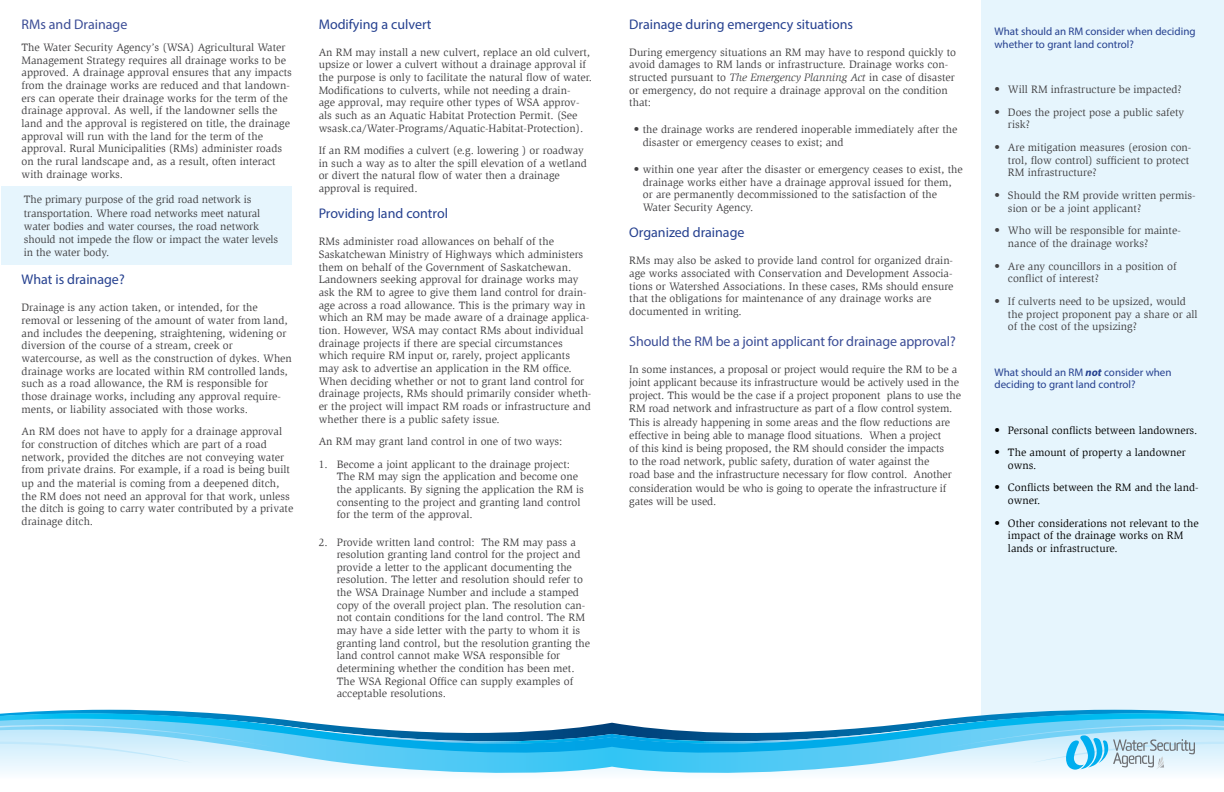
<style>
.page{position:relative;width:1224px;height:792px;background:#fff}
.page>*{position:absolute;margin:0;border:0;box-sizing:border-box;transform-origin:0 0}
.t1{font:14px "Myriad Pro";color:#25408f}
.t2{font:14px "Myriad Pro";letter-spacing:-.01em;color:#3b4d96}
.t3{font:11px/12.6px "Slimbach Std";color:#414042}
.t4{font:11px/12.7px "Slimbach Std";color:#000}
.t5{font:11px/12.7px "Myriad Pro";color:#25408f}
.s1{font-style:italic}
.s2{font-weight:700;font-style:italic}
</style>
<div class="page">
<div style="left:981px;top:0;width:243px;height:722px;background:#e6f5fd"></div>
<svg style="left:28px;top:710px;width:163px;height:2px"></svg>
<svg style="left:1033px;top:710px;width:163px;height:2px"></svg>
<svg style="left:0;top:712px;width:1224px;height:61px"></svg>
<div style="left:1px;top:186px;width:291px;height:79px;background:#e6f5fd"></div>
<p class="t2" style="left:22px;top:15px;width:107px">RMs and Drainage</p>
<p class="t3" style="left:22px;top:41px;width:272px">The Water Security Agency’s (WSA) Agricultural Water Management Strategy requires all drainage works to be approved. A drainage approval ensures that any impacts from the drainage works are reduced and that landown&shy;ers can operate their drainage works for the term of the drainage approval. As well, if the landowner sells the land and the approval is registered on title, the drainage approval will run with the land for the term of the approval. Rural Municipalities (RMs) administer roads on the rural landscape and, as a result, often interact with drainage works.</p>
<p class="t3" style="left:24px;top:193px;width:256px;line-height:13.2px">The primary purpose of the grid road network is transportation. Where road networks meet natural water bodies and water courses, the road network should not impede the flow or impact the water levels in the water body.</p>
<p class="t1" style="left:22px;top:271px;width:105px">What is drainage?</p>
<p class="t3" style="left:22px;top:301px;width:272px">Drainage is any action taken, or intended, for the removal or lessening of the amount of water from land, and includes the deepening, straightening, widening or diversion of the course of a stream, creek or watercourse, as well as the construction of dykes. When drainage works are located within RM controlled lands, such as a road allowance, the RM is responsible for those drainage works, including any approval require&shy;ments, or liability associated with those works.</p>
<p class="t3" style="left:22px;top:425px;width:270px">An RM does not have to apply for a drainage approval for construction of ditches which are part of a road network, provided the ditches are not conveying water from private drains. For example, if a road is being built</p>
<p class="t3" style="left:22px;top:477px;width:273px">up and the material is coming from a deepened ditch, the RM does not need an approval for that work, unless the ditch is going to carry water contributed by a private drainage ditch.</p>
<p class="t1" style="left:319px;top:15px;width:114px">Modifying a culvert</p>
<p class="t3" style="left:319px;top:46px;width:275px">An RM may install a new culvert, replace an old culvert, upsize or lower a culvert without a drainage approval if the purpose is only to facilitate the natural flow of water.<br>Modifications to culverts, while not needing a drain-<br>age approval, may require other types of WSA approv&shy;als such as an Aquatic Habitat Protection Permit. (See wsask.ca/Water-Programs/Aquatic-Habitat-Protection).</p>
<p class="t3" style="left:319px;top:144px;width:270px">If an RM modifies a culvert (e.g. lowering ) or roadway in such a way as to alter the spill elevation of a wetland or divert the natural flow of water then a drainage approval is required.</p>
<p class="t1" style="left:319px;top:205px;width:131px">Providing land control</p>
<p class="t3" style="left:319px;top:235px;width:274px">RMs administer road allowances on behalf of the Saskatchewan Ministry of Highways which administers them on behalf of the Government of Saskatchewan.<br>Landowners seeking approval for drainage works may ask the RM to agree to give them land control for drain&shy;age across a road allowance. This is the primary way in which an RM may be made aware of a drainage applica&shy;tion. However, WSA may contact RMs about individual drainage projects if there are special circumstances which require RM input or, rarely, project applicants may ask to advertise an application in the RM office.<br>When deciding whether or not to grant land control for drainage projects, RMs should primarily consider wheth&shy;er the project will impact RM roads or infrastructure and whether there is a public safety issue.</p>
<p class="t3" style="left:319px;top:435px;width:245px">An RM may grant land control in one of two ways:</p>
<p class="t3" style="left:337px;top:458px;width:249px;text-indent:-18px">1. Become a joint applicant to the drainage project:<br>The RM may sign the application and become one the applicants. By signing the application the RM is consenting to the project and granting land control for the term of the approval.</p>
<p class="t3" style="left:337px;top:536px;width:255px;text-indent:-18px">2. Provide written land control: The RM may pass a resolution granting land control for the project and provide a letter to the applicant documenting the resolution. The letter and resolution should refer to the WSA Drainage Number and include a stamped copy of the overall project plan. The resolution can&shy;not contain conditions for the land control. The RM may have a side letter with the party to whom it is granting land control, but the resolution granting the land control cannot make WSA responsible for determining whether the condition has been met.<br>The WSA Regional Office can supply examples of acceptable resolutions.</p>
<p class="t1" style="left:629px;top:15px;width:225px">Drainage during emergency situations</p>
<p class="t3" style="left:629px;top:46px;width:328px">During emergency situations an RM may have to respond quickly to avoid damages to RM lands or infrastructure. Drainage works con&shy;structed pursuant to <span class="s1">The Emergency Planning Act</span> in case of disaster or emergency, do not require a drainage approval on the condition that:</p>
<p class="t3" style="left:643px;top:123px;width:316px;text-indent:-9px">• the drainage works are rendered inoperable immediately after the disaster or emergency ceases to exist; and</p>
<p class="t3" style="left:643px;top:163px;width:321px;text-indent:-9px">• within one year after the disaster or emergency ceases to exist, the drainage works either have a drainage approval issued for them, or are permanently decommissioned to the satisfaction of the Water Security Agency.</p>
<p class="t1" style="left:629px;top:224px;width:117px">Organized drainage</p>
<p class="t3" style="left:629px;top:254px;width:326px">RMs may also be asked to provide land control for organized drain&shy;age works associated with Conservation and Development Associa&shy;tions or Watershed Associations. In these cases, RMs should ensure that the obligations for maintenance of any drainage works are documented in writing.</p>
<p class="t2" style="left:629px;top:333px;width:328px">Should the RM be a joint applicant for drainage approval?</p>
<p class="t3" style="left:629px;top:362px;width:333px;line-height:13.2px">In some instances, a proposal or project would require the RM to be a joint applicant because its infrastructure would be actively used in the project. This would be the case if a project proponent plans to use the RM road network and infrastructure as part of a flow control system.<br>This is already happening in some areas and the flow reductions are effective in being able to manage flood situations. When a project<br>of this kind is being proposed, the RM should consider the impacts<br>to the road network, public safety, duration of water against the<br>road base and the infrastructure necessary for flow control. Another consideration would be who is going to operate the infrastructure if gates will be used.</p>
<p class="t5" style="left:994px;top:25px;width:203px">What should an RM consider when deciding whether to grant land control?</p>
<p class="t3" style="left:994px;top:83px;width:189px">• Will RM infrastructure be impacted?</p>
<p class="t3" style="left:1008px;top:106px;width:178px;text-indent:-13px">• Does the project pose a public safety risk?</p>
<p class="t3" style="left:1008px;top:141px;width:185px;text-indent:-13px">• Are mitigation measures (erosion con&shy;trol, flow control) sufficient to protect<br>RM infrastructure?</p>
<p class="t3" style="left:1008px;top:189px;width:189px;text-indent:-13px">• Should the RM provide written permis&shy;sion or be a joint applicant?</p>
<p class="t3" style="left:1008px;top:224px;width:174px;text-indent:-13px">• Who will be responsible for mainte&shy;nance of the drainage works?</p>
<p class="t3" style="left:1008px;top:260px;width:170px;text-indent:-13px">• Are any councillors in a position of conflict of interest?</p>
<p class="t3" style="left:1008px;top:295px;width:191px;text-indent:-13px">• If culverts need to be upsized, would the project proponent pay a share or all of the cost of the upsizing?</p>
<p class="t5" style="left:994px;top:365px;width:179px">What should an RM <span class="s2">not</span> consider when deciding to grant land control?</p>
<p class="t4" style="left:994px;top:424px;width:204px">• Personal conflicts between landowners.</p>
<p class="t4" style="left:1008px;top:446px;width:179px;text-indent:-13px">• The amount of property a landowner owns.</p>
<p class="t4" style="left:1008px;top:482px;width:192px;text-indent:-13px">• Conflicts between the RM and the land&shy;owner.</p>
<p class="t4" style="left:1008px;top:517px;width:192px;text-indent:-13px">• Other considerations not relevant to the impact of the drainage works on RM lands or infrastructure.</p>
</div>
